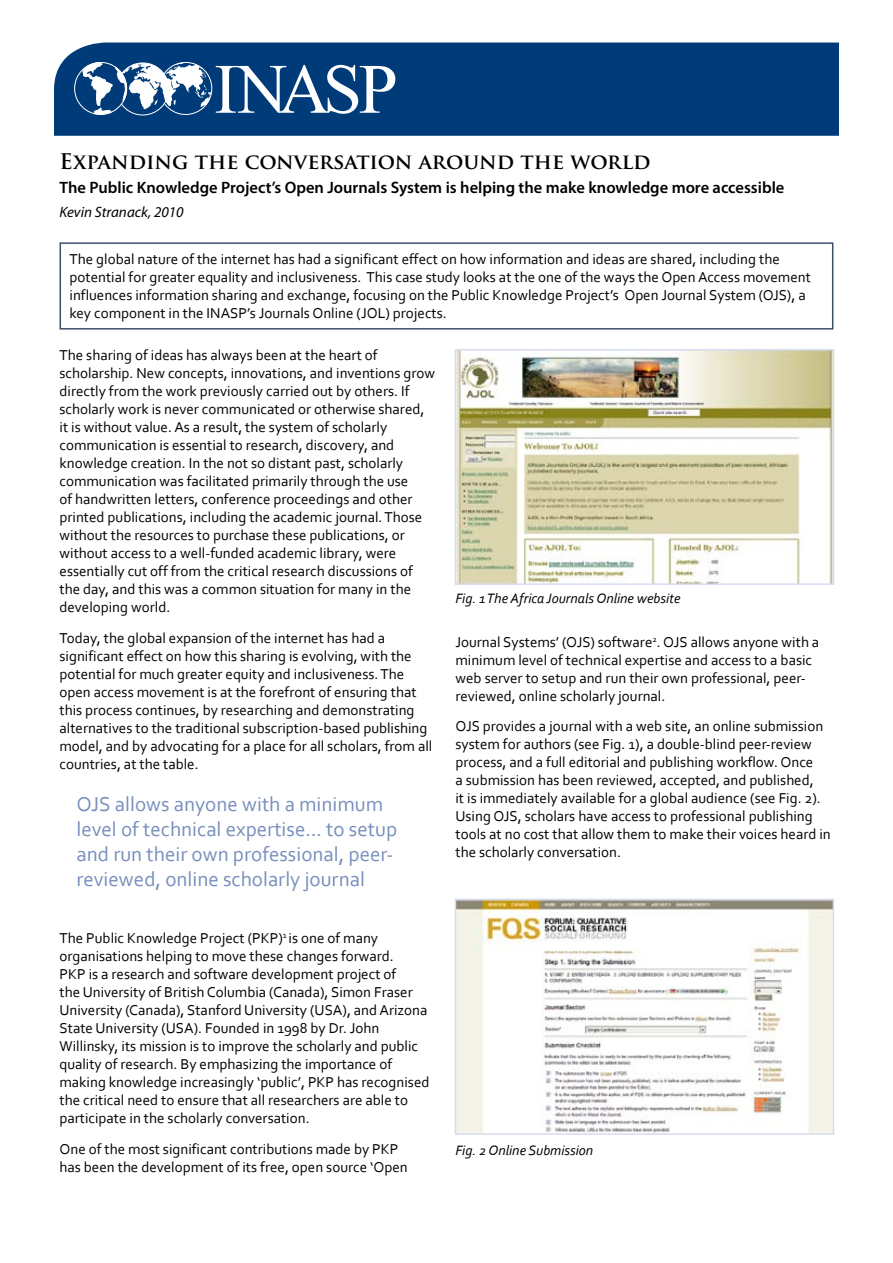
<style>
.page{position:relative;width:893px;height:1263px;background:#fff}
.page>*{position:absolute;margin:0;border:0;box-sizing:border-box;transform-origin:0 0}
.t1{font:21px/25.2px "Corbel";color:#788fbc}
.t2{font:700 21px "Trajan Pro";color:#000}
.t3{font:600 16.5px "Myriad Pro";color:#000}
.t4{font:15px/18px "Corbel";color:#000}
.t5{font:italic 15px "Myriad Pro";color:#000}
.t6{font:italic 14.25px "Corbel";color:#000}
</style>
<div class="page">
<div style="left:54px;top:43px;width:785px;height:93px;background:#003b79"></div>
<svg style="left:74px;top:62px;width:321px;height:53px"></svg>
<div style="left:60px;top:242px;width:773px;height:88px;border:2px solid #404d69"></div>
<img style="left:458px;top:352px;width:373px;height:230px">
<div style="left:455px;top:349px;width:379px;height:236px;border:2px solid #d6dcee"></div>
<img style="left:458px;top:902px;width:373px;height:230px">
<div style="left:455px;top:899px;width:379px;height:236px;border:2px solid #d6dcee"></div>
<h1 class="t2" style="left:60px;top:148px;width:593px">Expanding the conversation around the world</h1>
<p class="t3" style="left:60px;top:177px;width:726px">The Public Knowledge Project’s Open Journals System is helping the make knowledge more accessible</p>
<p class="t5" style="left:60px;top:203px;width:126px">Kevin Stranack, 2010</p>
<p class="t4" style="left:70px;top:249px;width:743px">The global nature of the internet has had a significant effect on how information and ideas are shared, including the potential for greater equality and inclusiveness. This case study looks at the one of the ways the Open Access movement influences information sharing and exchange, focusing on the Public Knowledge Project’s Open Journal System (OJS), a key component in the INASP’s Journals Online (JOL) projects.</p>
<p class="t4" style="left:60px;top:345px;width:377px">The sharing of ideas has always been at the heart of scholarship. New concepts, innovations, and inventions grow directly from the work previously carried out by others. If scholarly work is never communicated or otherwise shared, it is without value. As a result, the system of scholarly communication is essential to research, discovery, and knowledge creation. In the not so distant past, scholarly communication was facilitated primarily through the use<br>of handwritten letters, conference proceedings and other printed publications, including the academic journal. Those without the resources to purchase these publications, or without access to a well-funded academic library, were essentially cut off from the critical research discussions of the day, and this was a common situation for many in the developing world.</p>
<p class="t4" style="left:60px;top:628px;width:374px">Today, the global expansion of the internet has had a significant effect on how this sharing is evolving, with the potential for much greater equity and inclusiveness. The open access movement is at the forefront of ensuring that this process continues, by researching and demonstrating alternatives to the traditional subscription-based publishing model, and by advocating for a place for all scholars, from all countries, at the table.</p>
<h1 class="t1" style="left:77px;top:791px;width:322px">OJS allows anyone with a minimum level of technical expertise... to setup and run their own professional, peer&shy;reviewed, online scholarly journal</h1>
<p class="t4" style="left:60px;top:929px;width:372px">The Public Knowledge Project (PKP)<sup>1</sup> is one of many organisations helping to move these changes forward.<br>PKP is a research and software development project of<br>the University of British Columbia (Canada), Simon Fraser University (Canada), Stanford University (USA), and Arizona State University (USA). Founded in 1998 by Dr. John Willinsky, its mission is to improve the scholarly and public quality of research. By emphasizing the importance of making knowledge increasingly ‘public’, PKP has recognised the critical need to ensure that all researchers are able to participate in the scholarly conversation.</p>
<p class="t4" style="left:60px;top:1140px;width:350px">One of the most significant contributions made by PKP has been the development of its free, open source ‘Open</p>
<p class="t6" style="left:455px;top:590px;width:227px">Fig. 1 The Africa Journals Online website</p>
<p class="t4" style="left:455px;top:632px;width:365px">Journal Systems’ (OJS) software<sup>2</sup>. OJS allows anyone with a minimum level of technical expertise and access to a basic web server to setup and run their own professional, peer&shy;reviewed, online scholarly journal.</p>
<p class="t4" style="left:455px;top:717px;width:377px">OJS provides a journal with a web site, an online submission system for authors (see Fig. 1), a double-blind peer-review process, and a full editorial and publishing workflow. Once<br>a submission has been reviewed, accepted, and published,<br>it is immediately available for a global audience (see Fig. 2).<br>Using OJS, scholars have access to professional publishing tools at no cost that allow them to make their voices heard in the scholarly conversation.</p>
<p class="t6" style="left:455px;top:1141px;width:139px">Fig. 2 Online Submission</p>
</div>
